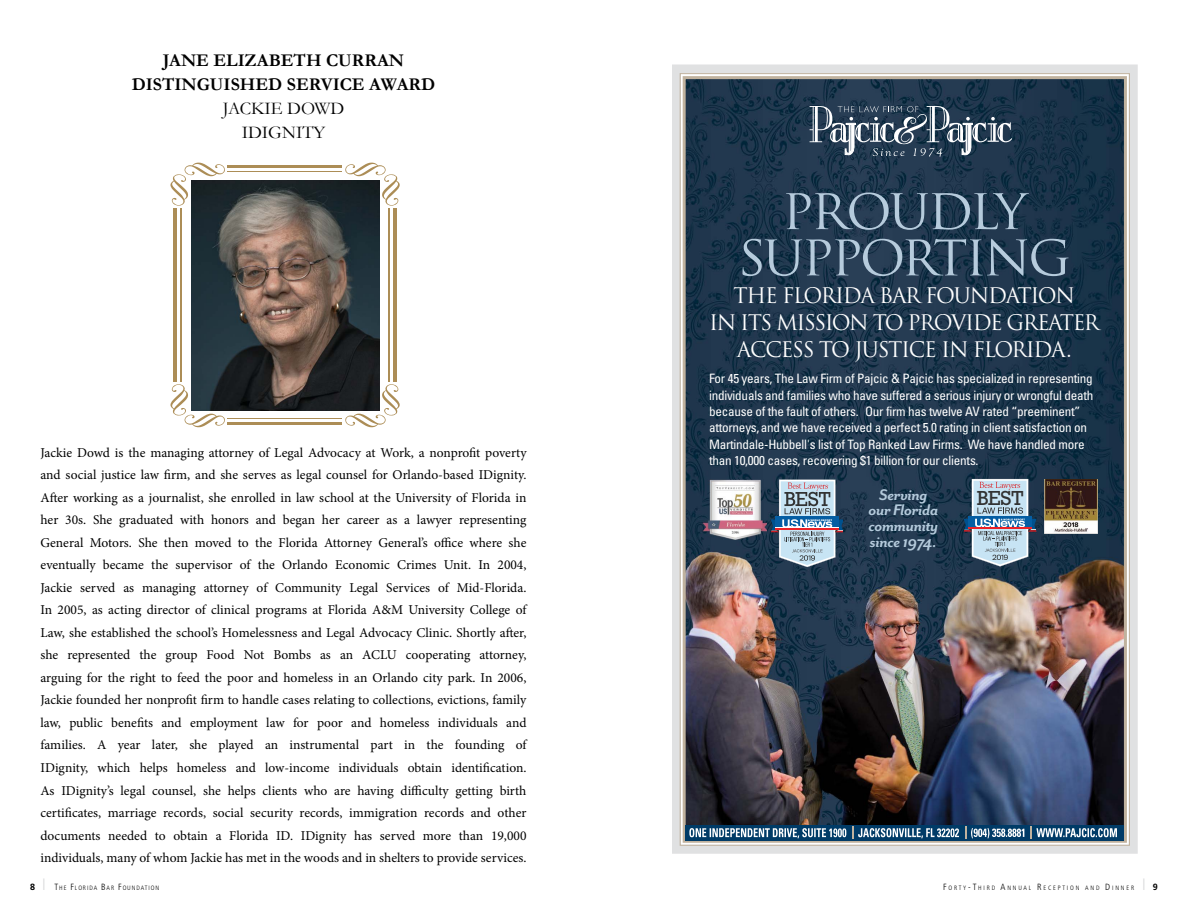
<style>
.page{position:relative;width:1188px;height:918px;background:#fff}
.page>*{position:absolute;margin:0;border:0;box-sizing:border-box;transform-origin:0 0}
.t1{font:47.7px/46.3px "Trajan";color:#b6cbdc;text-align:center;scale:1.05 1}
.t2{font:20.85px/27.3px "Trajan";letter-spacing:-.07em;color:#fff;text-align:center}
.t3{font:20.7px "Rockwell";color:#323333}
.t4{font:700 18px/24px "Garamond";color:#000;text-align:center}
.t5{font:18px/24px "Garamond";color:#000;text-align:center}
.t6{font:italic 700 17.7px/15.6px "Mr Eaves San OT";letter-spacing:-.02em;color:#b4cadb;text-align:justify}
.t7{font:13.5px/22.5px "Minion Pro";color:#000;text-align:justify}
.t8{font:condensed 12.9px/16.4px "Univers";letter-spacing:-.02em;color:#fff}
.t9{font:300 condensed 6.3px "Frutiger LT Std";letter-spacing:.285em;color:#000}
.t10{font:300 condensed 6.3px "Frutiger LT Std";letter-spacing:.145em;color:#000}
.s1{font-weight:700;font-stretch:normal;font-size:9px}
.s2{font-size:16.5px;color:#dadbdc}
.s3{font-size:9px}
</style>
<div class="page">
<svg style="left:345px;top:384px;width:55px;height:43px"></svg>
<svg style="left:170px;top:384px;width:55px;height:43px"></svg>
<svg style="left:345px;top:163px;width:55px;height:43px"></svg>
<svg style="left:170px;top:163px;width:55px;height:43px"></svg>
<hr style="left:174px;top:208px;width:3px;height:174px;background:#ac8d56">
<hr style="left:181px;top:208px;width:1px;height:174px;background:#ac8d56">
<hr style="left:393px;top:208px;width:4px;height:174px;background:#ac8d56">
<hr style="left:388px;top:208px;width:1px;height:174px;background:#ac8d56">
<hr style="left:228px;top:422px;width:114px;height:2px;background:#ac8d56">
<hr style="left:228px;top:418px;width:114px;height:1px;background:#ac8d56">
<hr style="left:228px;top:166px;width:114px;height:2px;background:#ac8d56">
<hr style="left:228px;top:171px;width:114px;height:1px;background:#ac8d56">
<div style="left:672px;top:64px;width:466px;height:790px;border:9px solid #e0e1e2"></div>
<img style="left:687px;top:80px;width:436px;height:745px">
<div style="left:683px;top:76px;width:444px;height:767px;border:3px solid #c0b29e"></div>
<svg style="left:810px;top:106px;width:202px;height:51px;background:#4d6072"></svg>
<img style="left:1045px;top:479px;width:52px;height:55px">
<img style="left:702px;top:479px;width:64px;height:61px">
<svg style="left:964px;top:479px;width:73px;height:87px;background:#8da2b5"></svg>
<svg style="left:771px;top:480px;width:71px;height:87px;background:#889cae"></svg>
<div style="left:686px;top:825px;width:438px;height:15px;background:#003b67"></div>
<svg style="left:1030px;top:827px;width:87px;height:12px"></svg>
<svg style="left:852px;top:827px;width:107px;height:12px"></svg>
<svg style="left:689px;top:828px;width:157px;height:10px"></svg>
<svg style="left:965px;top:827px;width:59px;height:12px"></svg>
<img style="left:191px;top:180px;width:188px;height:230px">
<h3 class="t4" style="left:132px;top:48px;width:305px">JANE ELIZABETH CURRAN<br>DISTINGUISHED SERVICE AWARD</h3>
<h3 class="t5" style="left:223px;top:96px;width:123px">JACKIE DOWD<br>IDIGNITY</h3>
<h1 class="t1" style="left:738px;top:189px;width:319px">PROUDLY<br>SUPPORTING</h1>
<h2 class="t2" style="left:709px;top:281px;width:394px">THE FLORIDA BAR FOUNDATION<br>IN ITS MISSION TO PROVIDE GREATER<br>ACCESS TO JUSTICE IN FLORIDA.</h2>
<p class="t8" style="left:709px;top:370px;width:386px">For 45 years, The Law Firm of Pajcic &amp; Pajcic has specialized in representing individuals and families who have suffered a serious injury or wrongful death because of the fault of others. Our firm has twelve AV rated “preeminent” attorneys,and we have received a perfect 5.0 rating in client satisfaction on Martindale-Hubbell's list of Top Ranked Law Firms. We have handled more than 10,000 cases, recovering $1 billion for our clients.</p>
<h3 class="t6" style="left:879px;top:487px;width:50px">Serving</h3>
<h3 class="t3" style="left:977px;top:486px;width:48px">BEST</h3>
<h3 class="t6" style="left:868px;top:502px;width:71px">our Florida community since1974.</h3>
<p class="t7" style="left:40px;top:441px;width:488px">Jackie Dowd is the managing attorney of Legal Advocacy at Work, a nonprofit poverty and social justice law firm, and she serves as legal counsel for Orlando-based IDignity.<br>After working as a journalist, she enrolled in law school at the University of Florida in her 30s. She graduated with honors and began her career as a lawyer representing General Motors. She then moved to the Florida Attorney General’s office where she eventually became the supervisor of the Orlando Economic Crimes Unit. In 2004, Jackie served as managing attorney of Community Legal Services of Mid-Florida.<br>In 2005, as acting director of clinical programs at Florida A&amp;M University College of Law, she established the school’s Homelessness and Legal Advocacy Clinic. Shortly after, she represented the group Food Not Bombs as an ACLU cooperating attorney, arguing for the right to feed the poor and homeless in an Orlando city park. In 2006, Jackie founded her nonprofit firm to handle cases relating to collections, evictions, family law, public benefits and employment law for poor and homeless individuals and families. A year later, she played an instrumental part in the founding of IDignity, which helps homeless and low-income individuals obtain identification.<br>As IDignity’s legal counsel, she helps clients who are having difficulty getting birth certificates, marriage records, social security records, immigration records and other documents needed to obtain a Florida ID. IDignity has served more than 19,000 individuals, many of whom Jackie has met in the woods and in shelters to provide services.</p>
<p class="t10" style="left:30px;top:885px;width:131px"><span class="s1">8</span> <span class="s2">I</span> <span class="s3">T</span>HE <span class="s3">F</span>LORIDA <span class="s3">B</span> AR <span class="s3">F</span>OUNDATION</p>
<p class="t9" style="left:943px;top:885px;width:216px"><span class="s3">F</span>ORTY<span class="s3">-T</span>HIRD <span class="s3">A</span>NNUAL <span class="s3">R</span> ECEPTION AND <span class="s3">D</span> INNER <span class="s2">I</span> <span class="s1">9</span></p>
</div>
